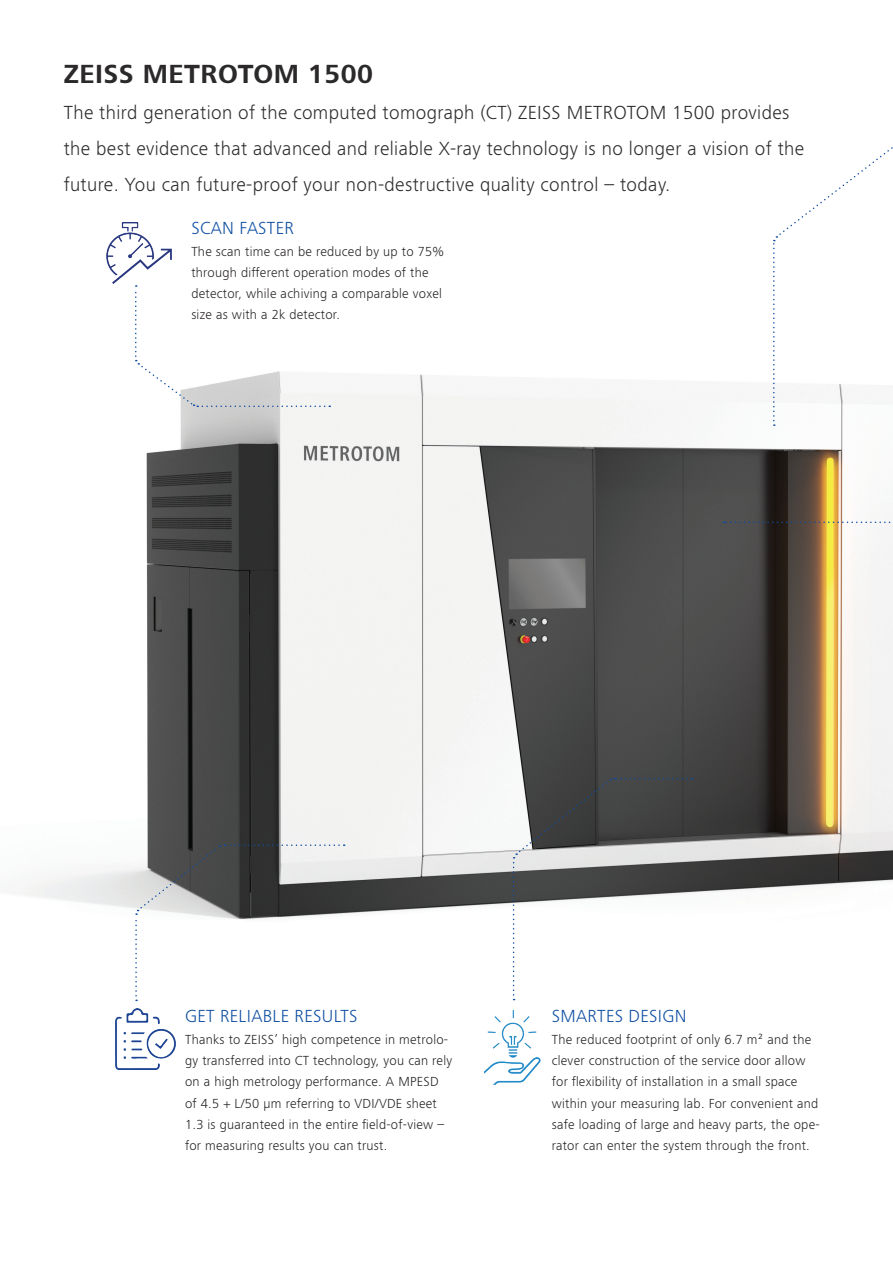
<style>
.page{position:relative;width:893px;height:1263px;background:#fff}
.page>*{position:absolute;margin:0;border:0;box-sizing:border-box;transform-origin:0 0}
.t1{font:700 27px "ZEISS Frutiger Next W1 G";letter-spacing:.02em;color:#2b292a}
.t2{font:300 19.5px/36px "ZEISS Frutiger Next W1 G";letter-spacing:.02em;color:#2b292a}
.t3{font:300 18px "ZEISS Frutiger Next W1 G";letter-spacing:.02em;color:#0d4da1}
.t4{font:300 13.5px/21.3px "ZEISS Frutiger Next W1 G";letter-spacing:.02em;color:#231f20}
</style>
<div class="page">
<img style="left:9px;top:248px;width:884px;height:724px">
<img style="left:106px;top:222px;width:65px;height:62px">
<svg style="left:773px;top:147px;width:120px;height:279px"></svg>
<img style="left:484px;top:1010px;width:57px;height:74px">
<svg style="left:135px;top:844px;width:210px;height:157px"></svg>
<img style="left:115px;top:1008px;width:61px;height:61px">
<svg style="left:724px;top:521px;width:169px;height:2px"></svg>
<svg style="left:513px;top:778px;width:180px;height:222px"></svg>
<svg style="left:135px;top:285px;width:195px;height:122px"></svg>
<h1 class="t1" style="left:64px;top:55px;width:311px">ZEISS METROTOM 1500</h1>
<p class="t2" style="left:64px;top:94px;width:742px">The third generation of the computed tomograph (CT) ZEISS METROTOM 1500 provides the best evidence that advanced and reliable X-ray technology is no longer a vision of the future. You can future-proof your non-destructive quality control – today.</p>
<h3 class="t3" style="left:191px;top:216px;width:104px">SCAN FASTER</h3>
<p class="t4" style="left:191px;top:240px;width:254px">The scan time can be reduced by up to 75% through different operation modes of the detector, while achiving a comparable voxel size as with a 2k detector.</p>
<h3 class="t3" style="left:185px;top:1004px;width:174px">GET RELIABLE RESULTS</h3>
<p class="t4" style="left:185px;top:1028px;width:269px">Thanks to ZEISS’ high competence in metrolo&shy;gy transferred into CT technology, you can rely on a high metrology performance. A MPESD of 4.5 + L/50 µm referring to VDI/VDE sheet 1.3 is guaranteed in the entire field-of-view – for measuring results you can trust.</p>
<h3 class="t3" style="left:552px;top:1004px;width:136px">SMARTES DESIGN</h3>
<p class="t4" style="left:552px;top:1028px;width:269px">The reduced footprint of only 6.7 m² and the clever construction of the service door allow for flexibility of installation in a small space within your measuring lab. For convenient and safe loading of large and heavy parts, the ope&shy;rator can enter the system through the front.</p>
</div>
